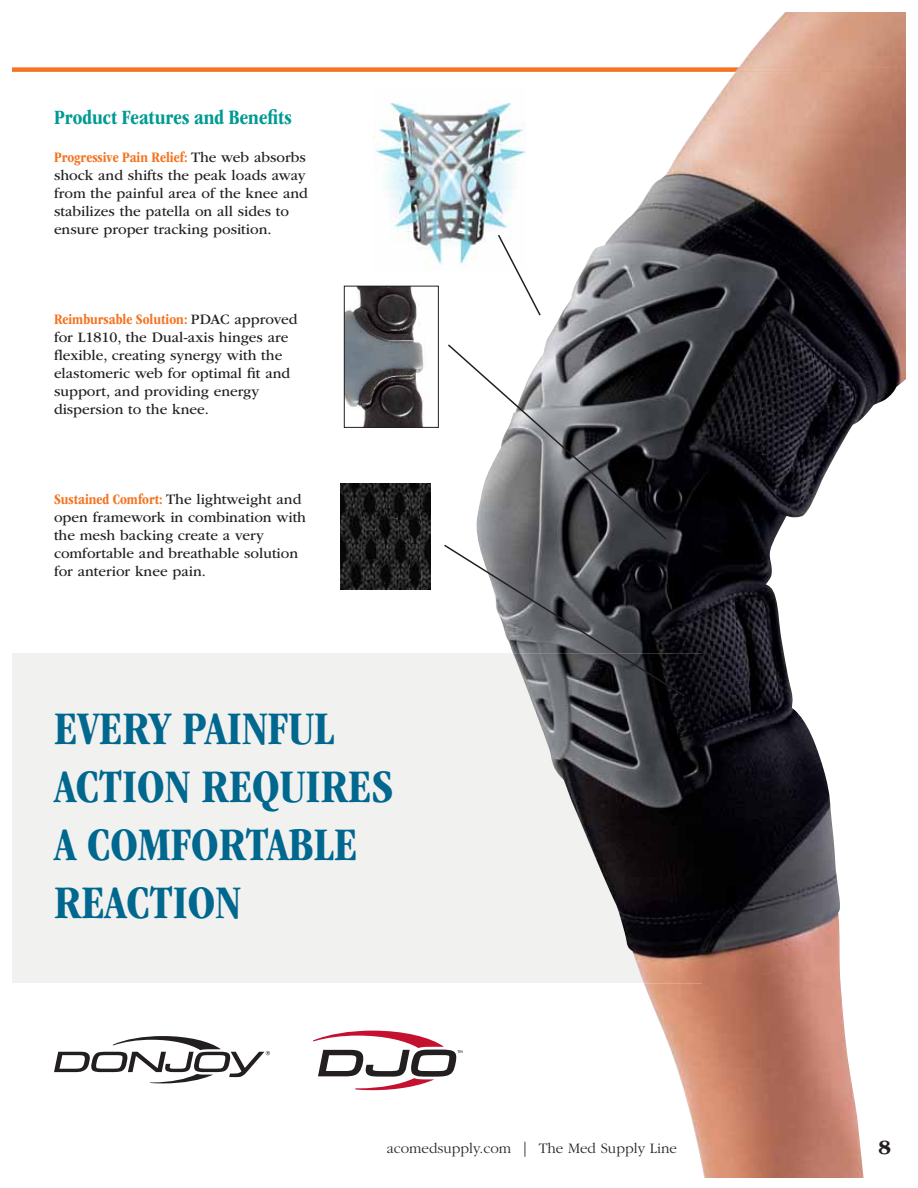
<style>
.page{position:relative;width:918px;height:1188px;background:#fff}
.page>*{position:absolute;margin:0;border:0;box-sizing:border-box;transform-origin:0 0}
.t1{font:700 condensed 48.3px/58.1px "ITC Garamond Std";color:#00678f}
.t2{font:700 condensed 21px "ITC Garamond Std";color:#009994}
.t3{font:700 21px "ITC Garamond Std";color:#231f20}
.t4{font:15px/18px "ITC Garamond Std";color:#231f20}
.t5{font:300 15px "ITC Garamond Std";color:#231f20}
.s1{font-weight:700;font-stretch:condensed;color:#f47421}
</style>
<div class="page">
<div style="left:12px;top:67px;width:879px;height:5px;background:#f47421"></div>
<div style="left:12px;top:653px;width:690px;height:330px;background:#f1f1ef"></div>
<img style="left:476px;top:12px;width:430px;height:1166px">
<img style="left:735px;top:67px;width:156px;height:5px">
<img style="left:513px;top:653px;width:189px;height:330px">
<svg style="left:313px;top:1031px;width:149px;height:59px"></svg>
<svg style="left:54px;top:1036px;width:216px;height:47px"></svg>
<img style="left:373px;top:86px;width:153px;height:185px">
<img style="left:341px;top:484px;width:89px;height:106px">
<img style="left:346px;top:288px;width:78px;height:138px">
<div style="left:344px;top:286px;width:95px;height:142px;border:1px solid #231f20"></div>
<svg style="left:497px;top:233px;width:45px;height:84px"></svg>
<svg style="left:448px;top:343px;width:221px;height:198px"></svg>
<svg style="left:444px;top:543px;width:243px;height:155px"></svg>
<h2 class="t2" style="left:54px;top:109px;width:239px">Product Features and Benefits</h2>
<p class="t4" style="left:54px;top:150px;width:255px"><span class="s1">Progressive Pain Relief:</span> The web absorbs shock and shifts the peak loads away from the painful area of the knee and stabilizes the patella on all sides to ensure proper tracking position.</p>
<p class="t4" style="left:54px;top:312px;width:245px"><span class="s1">Reimbursable Solution:</span> PDAC approved for L1810, the Dual-axis hinges are flexible, creating synergy with the elastomeric web for optimal fit and support, and providing energy dispersion to the knee.</p>
<p class="t4" style="left:54px;top:492px;width:254px"><span class="s1">Sustained Comfort:</span> The lightweight and open framework in combination with the mesh backing create a very comfortable and breathable solution for anterior knee pain.</p>
<h1 class="t1" style="left:54px;top:704px;width:341px">EVERY PAINFUL<br>ACTION REQUIRES<br>A COMFORTABLE<br>REACTION</h1>
<p class="t5" style="left:387px;top:1139px;width:292px">acomedsupply.com | The Med Supply Line</p>
<h2 class="t3" style="left:879px;top:1139px;width:14px">8</h2>
</div>
